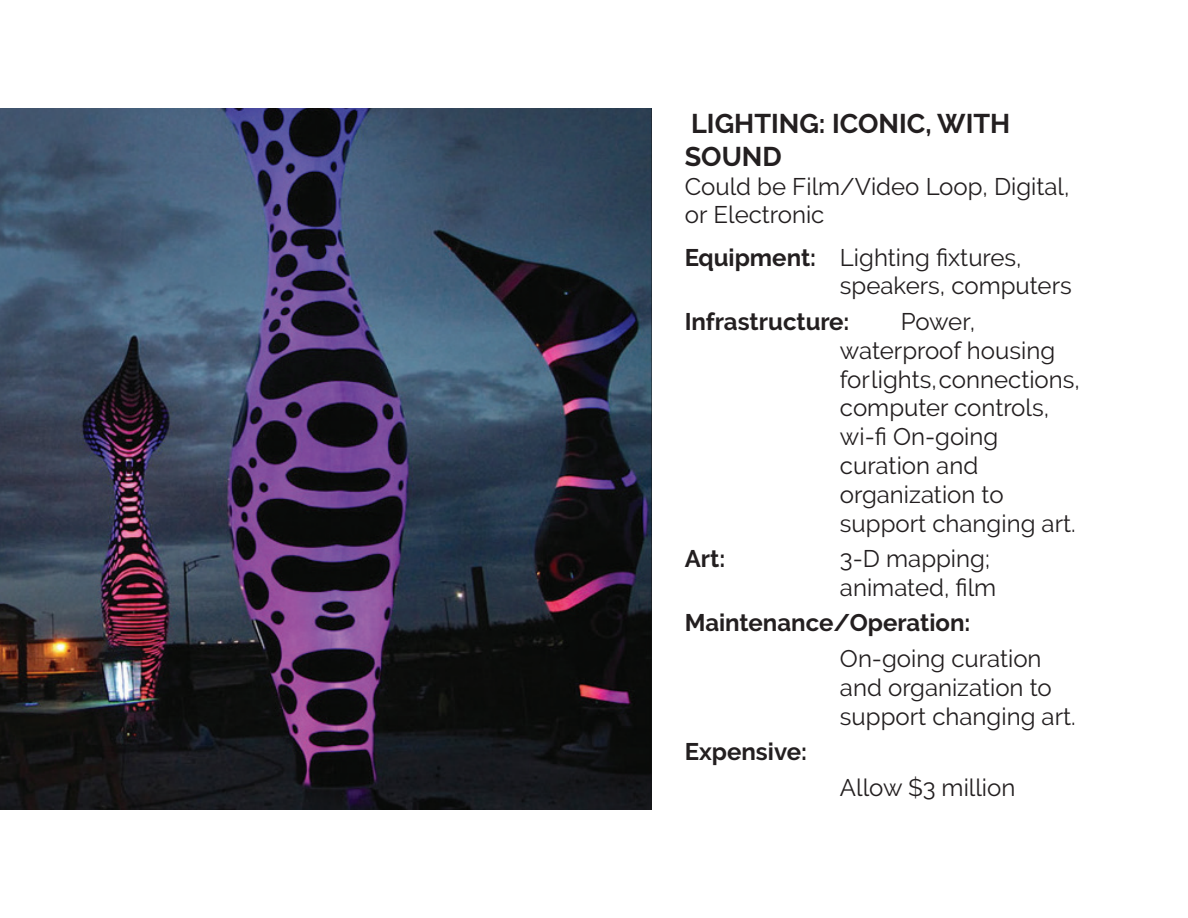
<style>
.page{position:relative;width:1188px;height:918px;background:#fff}
.page>*{position:absolute;margin:0;border:0;box-sizing:border-box;transform-origin:0 0}
.t1{font:700 27px/32.4px "Raleway";color:#231f20}
.t2{font:24px/28.8px "Raleway";color:#231f20}
.t3{font:700 24px "Raleway";color:#231f20}
.s1{font-weight:700}
</style>
<div class="page">
<img style="left:0;top:108px;width:652px;height:702px">
<p class="t1" style="left:685px;top:108px;width:327px">LIGHTING: ICONIC, WITH<br>SOUND</p>
<p class="t2" style="left:685px;top:172px;width:386px">Could be Film/Video Loop, Digital, or Electronic</p>
<p class="t2" style="left:840px;top:243px;width:233px;text-indent:-155px"><span class="s1">Equipment:</span> Lighting fixtures, speakers, computers</p>
<p class="t3" style="left:685px;top:308px;width:166px">Infrastructure:</p>
<p class="t2" style="left:840px;top:307px;width:242px;text-indent:61px">Power, waterproof housing for lights, connections, computer controls, wi-fi On-going curation and organization to support changing art.</p>
<p class="t3" style="left:685px;top:545px;width:42px">Art:</p>
<p class="t2" style="left:840px;top:544px;width:158px">3-D mapping; animated, film</p>
<p class="t3" style="left:685px;top:609px;width:287px">Maintenance/Operation:</p>
<p class="t2" style="left:840px;top:644px;width:237px">On-going curation and organization to support changing art.</p>
<p class="t3" style="left:685px;top:738px;width:124px">Expensive:</p>
<p class="t2" style="left:840px;top:773px;width:177px">Allow $3 million</p>
</div>
